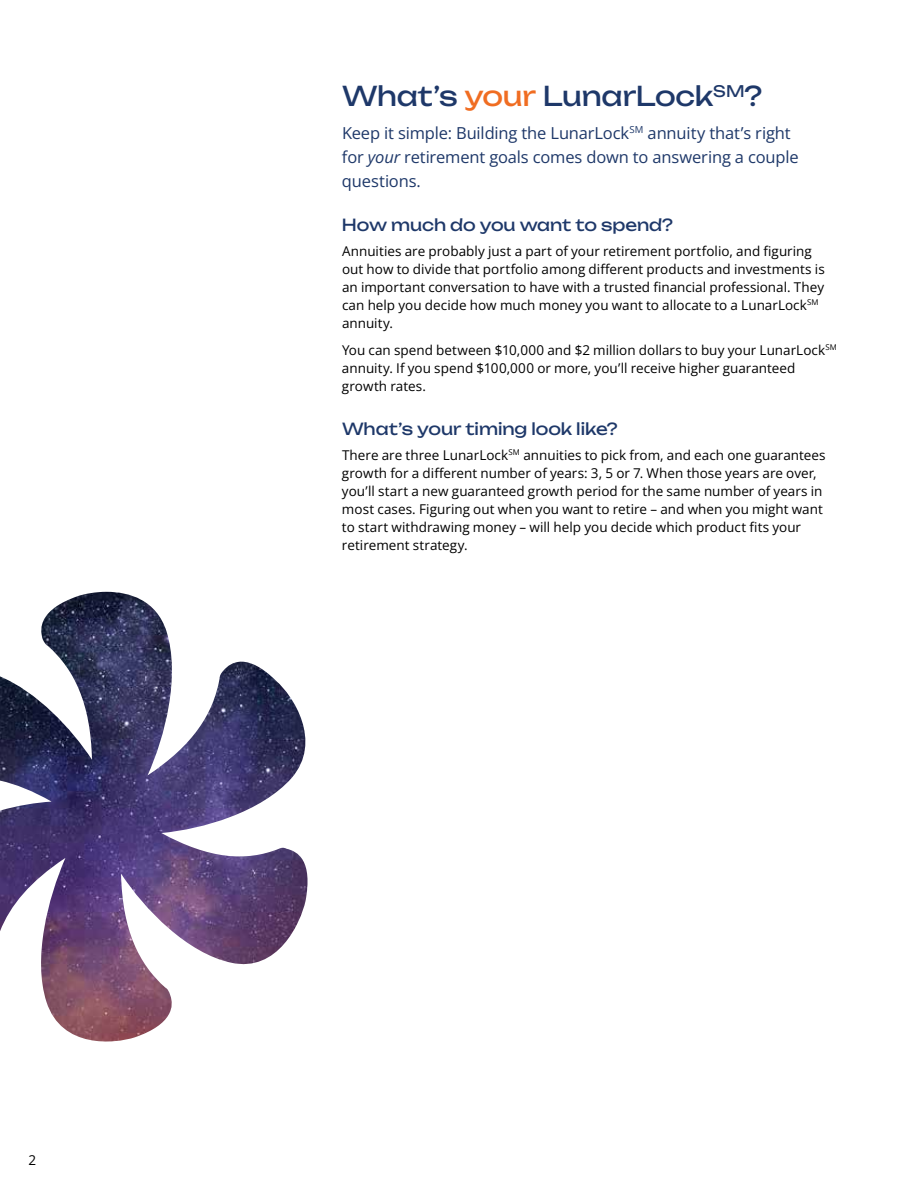
<style>
.page{position:relative;width:918px;height:1188px;background:#fff}
.page>*{position:absolute;margin:0;border:0;box-sizing:border-box;transform-origin:0 0}
.t1{font:27px "Unbounded";letter-spacing:-.01em;color:#1e3869}
.t2{font:16.5px/24px "Open Sans";letter-spacing:-.01em;color:#1e3869}
.t3{font:16.5px "Unbounded";letter-spacing:-.005em;color:#1e3869}
.t4{font:13.5px/18px "Open Sans";color:#000}
.s1{color:#f06d22}
.s2{font-style:italic}
</style>
<div class="page">
<img style="left:0;top:592px;width:308px;height:450px">
<p class="t4" style="left:28px;top:1151px;width:9px">2</p>
<h1 class="t1" style="left:342px;top:74px;width:421px">What’s <span class="s1">your</span> LunarLock<sup>SM</sup>?</h1>
<p class="t2" style="left:342px;top:120px;width:458px">Keep it simple: Building the LunarLock<sup>SM</sup> annuity that’s right for <span class="s2">your</span> retirement goals comes down to answering a couple questions.</p>
<p class="t3" style="left:342px;top:212px;width:333px">How much do you want to spend?</p>
<p class="t4" style="left:342px;top:242px;width:484px">Annuities are probably just a part of your retirement portfolio, and figuring out how to divide that portfolio among different products and investments is an important conversation to have with a trusted financial professional. They can help you decide how much money you want to allocate to a LunarLock<sup>SM </sup>annuity.</p>
<p class="t4" style="left:342px;top:340px;width:497px">You can spend between $10,000 and $2 million dollars to buy your LunarLock<sup>SM </sup>annuity. If you spend $100,000 or more, you’ll receive higher guaranteed growth rates.</p>
<p class="t3" style="left:342px;top:416px;width:277px">What’s your timing look like?</p>
<p class="t4" style="left:342px;top:445px;width:485px">There are three LunarLock<sup>SM</sup> annuities to pick from, and each one guarantees growth for a different number of years: 3, 5 or 7. When those years are over, you’ll start a new guaranteed growth period for the same number of years in most cases. Figuring out when you want to retire – and when you might want to start withdrawing money – will help you decide which product fits your retirement strategy.</p>
</div>
